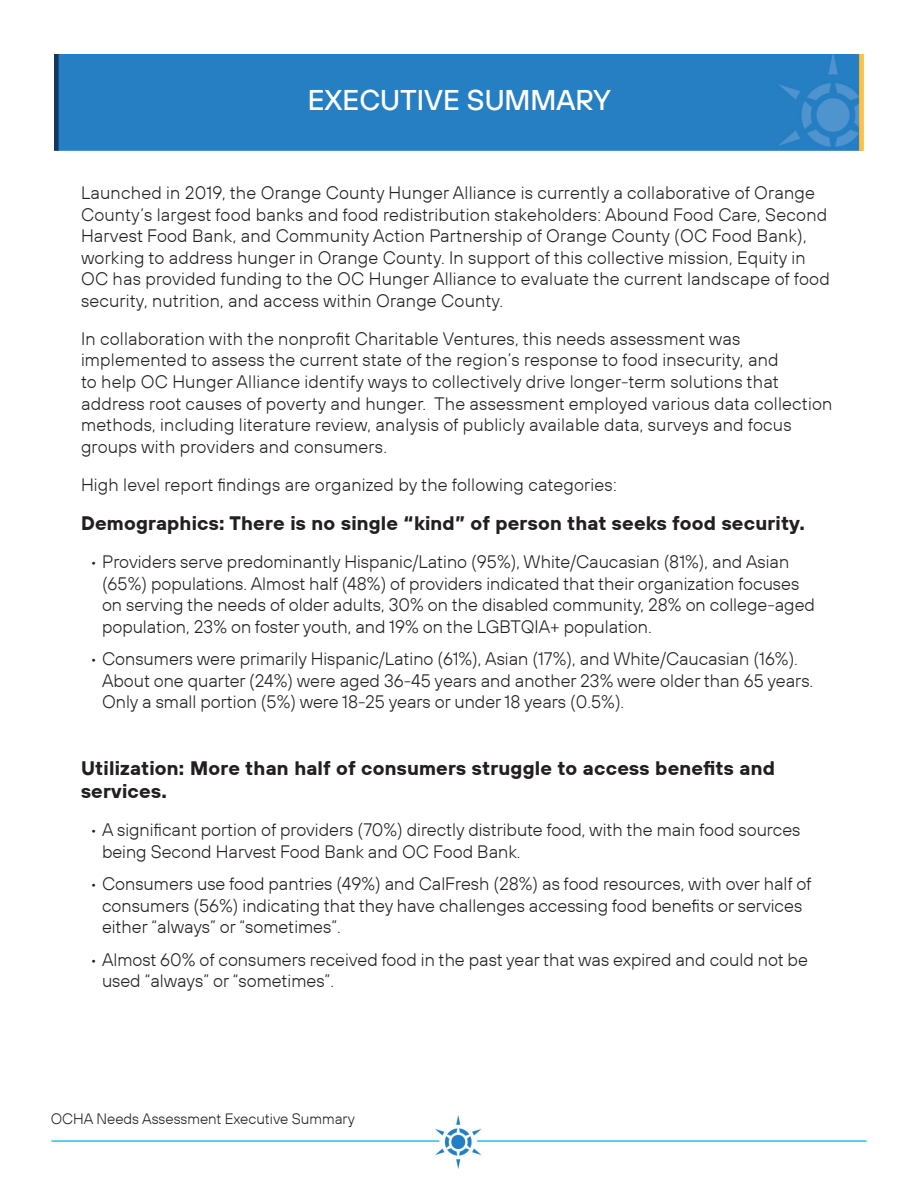
<style>
.page{position:relative;width:918px;height:1188px;background:#fff}
.page>*{position:absolute;margin:0;border:0;box-sizing:border-box;transform-origin:0 0}
.t1{font:500 28.5px "TT Hoves Pro Trial";color:#fff}
.t2{font:700 19.5px/23.4px "TT Hoves Pro Trial";letter-spacing:.01em;color:#231f20}
.t3{font:300 18px/21.6px "TT Hoves Pro Trial";color:#231f20}
.t4{font:300 15px "TT Hoves Pro Trial";color:#231f20}
</style>
<div class="page">
<img style="left:51px;top:1116px;width:816px;height:53px">
<div style="left:55px;top:55px;width:808px;height:95px;background:#267fc3"></div>
<div style="left:51px;top:1112px;width:330px;height:22px;background:#fff"></div>
<h1 class="t1" style="left:308px;top:82px;width:304px">EXECUTIVE SUMMARY</h1>
<p class="t3" style="left:81px;top:182px;width:750px">Launched in 2019, the Orange County Hunger Alliance is currently a collaborative of Orange County’s largest food banks and food redistribution stakeholders: Abound Food Care, Second Harvest Food Bank, and Community Action Partnership of Orange County (OC Food Bank), working to address hunger in Orange County. In support of this collective mission, Equity in OC has provided funding to the OC Hunger Alliance to evaluate the current landscape of food security, nutrition, and access within Orange County.</p>
<p class="t3" style="left:81px;top:327px;width:753px">In collaboration with the nonprofit Charitable Ventures, this needs assessment was implemented to assess the current state of the region’s response to food insecurity, and<br>to help OC Hunger Alliance identify ways to collectively drive longer-term solutions that address root causes of poverty and hunger. The assessment employed various data collection methods, including literature review, analysis of publicly available data, surveys and focus groups with providers and consumers.</p>
<p class="t3" style="left:81px;top:473px;width:537px">High level report findings are organized by the following categories:</p>
<p class="t2" style="left:81px;top:511px;width:725px">Demographics: There is no single “kind” of person that seeks food security.</p>
<p class="t3" style="left:102px;top:551px;width:714px;text-indent:-12px">• Providers serve predominantly Hispanic/Latino (95%), White/Caucasian (81%), and Asian (65%) populations. Almost half (48%) of providers indicated that their organization focuses on serving the needs of older adults, 30% on the disabled community, 28% on college-aged population, 23% on foster youth, and 19% on the LGBTQIA+ population.</p>
<p class="t3" style="left:102px;top:648px;width:713px;text-indent:-12px">• Consumers were primarily Hispanic/Latino (61%), Asian (17%), and White/Caucasian (16%).<br>About one quarter (24%) were aged 36-45 years and another 23% were older than 65 years.<br>Only a small portion (5%) were 18-25 years or under 18 years (0.5%).</p>
<p class="t2" style="left:81px;top:756px;width:695px">Utilization: More than half of consumers struggle to access benefits and services.</p>
<p class="t3" style="left:102px;top:819px;width:700px;text-indent:-12px">• A significant portion of providers (70%) directly distribute food, with the main food sources being Second Harvest Food Bank and OC Food Bank.</p>
<p class="t3" style="left:102px;top:873px;width:711px;text-indent:-12px">• Consumers use food pantries (49%) and CalFresh (28%) as food resources, with over half of consumers (56%) indicating that they have challenges accessing food benefits or services either “always” or “sometimes”.</p>
<p class="t3" style="left:102px;top:948px;width:707px;text-indent:-12px">• Almost 60% of consumers received food in the past year that was expired and could not be used “always” or “sometimes”.</p>
<p class="t4" style="left:51px;top:1109px;width:306px">OCHA Needs Assessment Executive Summary</p>
</div>
